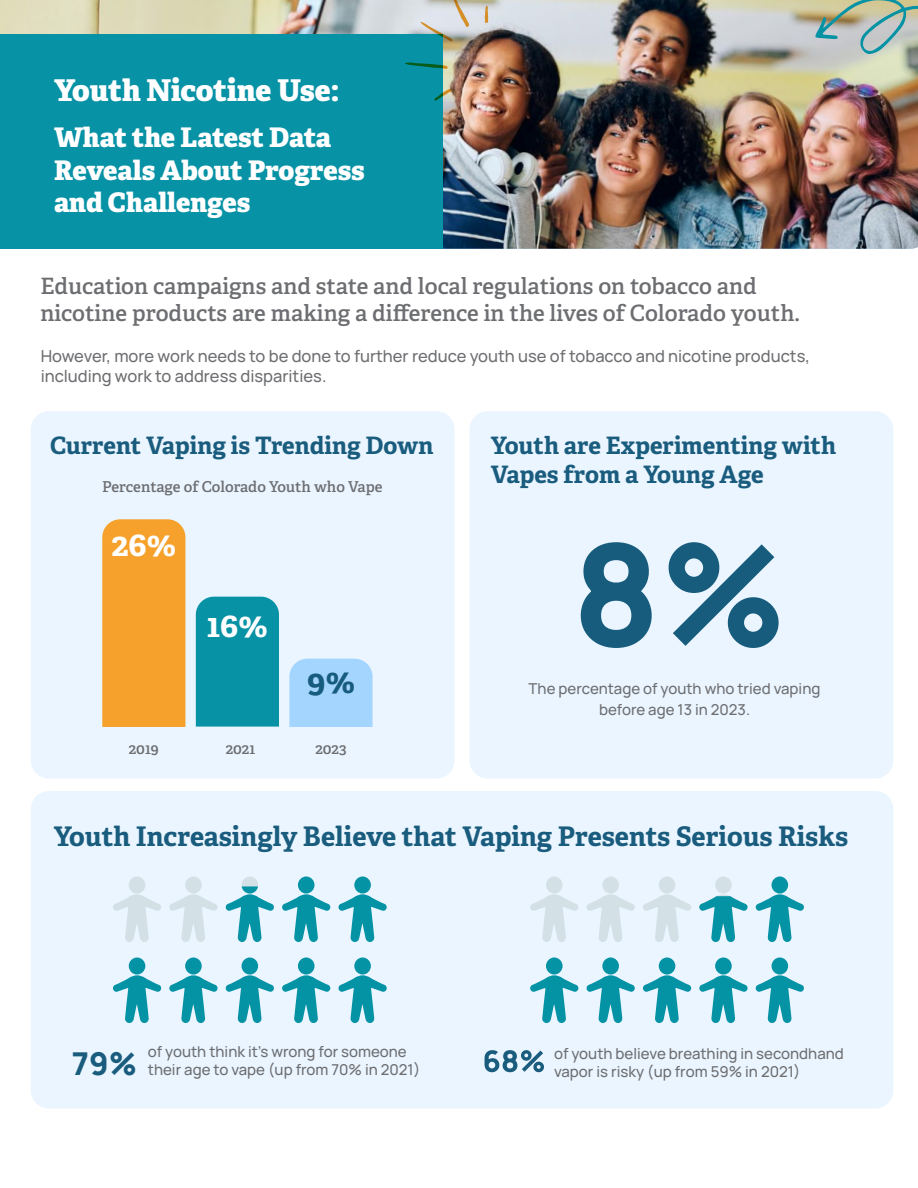
<style>
.page{position:relative;width:918px;height:1188px;background:#fff}
.page>*{position:absolute;margin:0;border:0;box-sizing:border-box;transform-origin:0 0}
.t1{font:200 141px "Manrope";color:#175c7d}
.t2{font:700 33px "Adelle";color:#fff}
.t3{font:700 33px "Adelle";color:#175c7d}
.t4{font:200 31.5px "Manrope";color:#195c7d}
.t5{font:800 30px "Adelle";color:#fff}
.t6{font:700 27px "Adelle";color:#195c7d}
.t7{font:800 27px/32.4px "Adelle";letter-spacing:-.005em;color:#fff}
.t8{font:700 24px/28.8px "Adelle";color:#195c7d}
.t9{font:600 22.5px/27px "Adelle";color:#6d6e71}
.t10{font:200 16.5px/19.8px "Manrope";color:#6d6e71}
.t11{font:200 15px/18px "Manrope";color:#6d6e71}
.t12{font:600 15px "Adelle";letter-spacing:-.005em;color:#6d6e71}
</style>
<div class="page">
<div style="left:31px;top:411px;width:424px;height:368px;background:#eaf5ff;border-radius:18px"></div>
<div style="left:31px;top:791px;width:862px;height:317px;background:#eaf5ff;border-radius:18px"></div>
<div style="left:470px;top:411px;width:423px;height:368px;background:#eaf5ff;border-radius:18px"></div>
<img style="left:0;top:0;width:918px;height:249px">
<div style="left:0;top:34px;width:443px;height:215px;background:#0892a5"></div>
<svg style="left:405px;top:63px;width:43px;height:6px"></svg>
<svg style="left:420px;top:0;width:49px;height:41px;background:#c1c9c4"></svg>
<svg style="left:485px;top:6px;width:3px;height:17px"></svg>
<svg style="left:434px;top:89px;width:18px;height:12px"></svg>
<svg style="left:815px;top:0;width:103px;height:54px;background:#a9bbad"></svg>
<div style="left:102px;top:519px;width:83px;height:208px;background:#f5a12b"></div>
<div style="left:196px;top:597px;width:83px;height:130px;background:#0892a5"></div>
<div style="left:289px;top:659px;width:84px;height:68px;background:#a4d5ff"></div>
<div style="left:546px;top:877px;width:17px;height:17px;background:#d3e1e7;border-radius:50%"></div>
<svg style="left:530px;top:894px;width:48px;height:48px"></svg>
<div style="left:129px;top:877px;width:16px;height:17px;background:#d3e1e7;border-radius:50%"></div>
<svg style="left:113px;top:894px;width:48px;height:48px"></svg>
<div style="left:546px;top:958px;width:17px;height:17px;background:#0492a5;border-radius:50%"></div>
<svg style="left:530px;top:975px;width:49px;height:48px"></svg>
<div style="left:129px;top:958px;width:16px;height:17px;background:#0492a5;border-radius:50%"></div>
<svg style="left:113px;top:975px;width:48px;height:48px"></svg>
<div style="left:602px;top:877px;width:17px;height:17px;background:#d3e1e7;border-radius:50%"></div>
<svg style="left:587px;top:894px;width:48px;height:48px"></svg>
<div style="left:185px;top:877px;width:17px;height:17px;background:#d3e1e7;border-radius:50%"></div>
<svg style="left:169px;top:894px;width:49px;height:48px"></svg>
<div style="left:602px;top:958px;width:17px;height:17px;background:#0492a5;border-radius:50%"></div>
<svg style="left:586px;top:975px;width:49px;height:48px"></svg>
<div style="left:185px;top:958px;width:17px;height:17px;background:#0492a5;border-radius:50%"></div>
<svg style="left:169px;top:975px;width:49px;height:48px"></svg>
<div style="left:715px;top:877px;width:17px;height:17px;background:#d3e1e7;border-radius:50%"></div>
<div style="left:659px;top:958px;width:16px;height:17px;background:#0492a5;border-radius:50%"></div>
<svg style="left:643px;top:975px;width:48px;height:48px"></svg>
<div style="left:242px;top:958px;width:16px;height:17px;background:#0492a5;border-radius:50%"></div>
<svg style="left:225px;top:975px;width:49px;height:48px"></svg>
<div style="left:298px;top:877px;width:17px;height:17px;background:#0492a5;border-radius:50%"></div>
<svg style="left:282px;top:894px;width:49px;height:48px"></svg>
<div style="left:715px;top:958px;width:17px;height:17px;background:#0492a5;border-radius:50%"></div>
<svg style="left:699px;top:975px;width:49px;height:48px"></svg>
<div style="left:298px;top:958px;width:17px;height:17px;background:#0492a5;border-radius:50%"></div>
<svg style="left:282px;top:975px;width:49px;height:48px"></svg>
<div style="left:772px;top:877px;width:16px;height:17px;background:#0492a5;border-radius:50%"></div>
<svg style="left:755px;top:894px;width:49px;height:48px"></svg>
<div style="left:354px;top:877px;width:17px;height:17px;background:#0492a5;border-radius:50%"></div>
<svg style="left:338px;top:894px;width:49px;height:48px"></svg>
<div style="left:772px;top:958px;width:16px;height:17px;background:#0492a5;border-radius:50%"></div>
<svg style="left:755px;top:975px;width:49px;height:48px"></svg>
<div style="left:354px;top:958px;width:17px;height:17px;background:#0492a5;border-radius:50%"></div>
<svg style="left:338px;top:975px;width:49px;height:48px"></svg>
<svg style="left:485px;top:1050px;width:59px;height:22px"></svg>
<div style="left:659px;top:877px;width:16px;height:17px;background:#d3e1e7;border-radius:50%"></div>
<svg style="left:643px;top:894px;width:48px;height:48px"></svg>
<svg style="left:699px;top:894px;width:49px;height:48px"></svg>
<div style="left:242px;top:877px;width:16px;height:17px;background:#d3e1e7;border-radius:50%"></div>
<svg style="left:225px;top:886px;width:49px;height:56px"></svg>
<h2 class="t5" style="left:54px;top:71px;width:287px">Youth Nicotine Use:</h2>
<h2 class="t7" style="left:54px;top:122px;width:312px">What the Latest Data<br>Reveals About Progress and Challenges</h2>
<h2 class="t9" style="left:40px;top:273px;width:761px">Education campaigns and state and local regulations on tobacco and nicotine products are making a difference in the lives of Colorado youth.</h2>
<h2 class="t10" style="left:41px;top:345px;width:771px">However, more work needs to be done to further reduce youth use of tobacco and nicotine products, including work to address disparities.</h2>
<h2 class="t8" style="left:50px;top:431px;width:385px">Current Vaping is Trending Down</h2>
<h2 class="t12" style="left:102px;top:477px;width:282px">Percentage of Colorado Youth who Vape</h2>
<h2 class="t2" style="left:112px;top:524px;width:66px">26%</h2>
<h2 class="t2" style="left:207px;top:604px;width:63px">16%</h2>
<h2 class="t3" style="left:307px;top:660px;width:50px">9%</h2>
<h2 class="t12" style="left:129px;top:739px;width:32px">2019</h2>
<h2 class="t12" style="left:226px;top:739px;width:31px">2021</h2>
<h2 class="t12" style="left:315px;top:739px;width:33px">2023</h2>
<h2 class="t8" style="left:491px;top:431px;width:347px">Youth are Experimenting with<br>Vapes from a Young Age</h2>
<h2 class="t1" style="left:572px;top:496px;width:216px">8%</h2>
<h2 class="t11" style="left:529px;top:677px;width:293px;line-height:21px;text-align:center">The percentage of youth who tried vaping before age 13 in 2023.</h2>
<h2 class="t6" style="left:54px;top:819px;width:796px">Youth Increasingly Believe that Vaping Presents Serious Risks</h2>
<h2 class="t4" style="left:72px;top:1041px;width:67px">79%</h2>
<h2 class="t11" style="left:148px;top:1042px;width:274px">of youth think it’s wrong for someone their age to vape (up from 70% in 2021)</h2>
<h2 class="t11" style="left:554px;top:1044px;width:291px">of youth believe breathing in secondhand vapor is risky (up from 59% in 2021)</h2>
</div>
